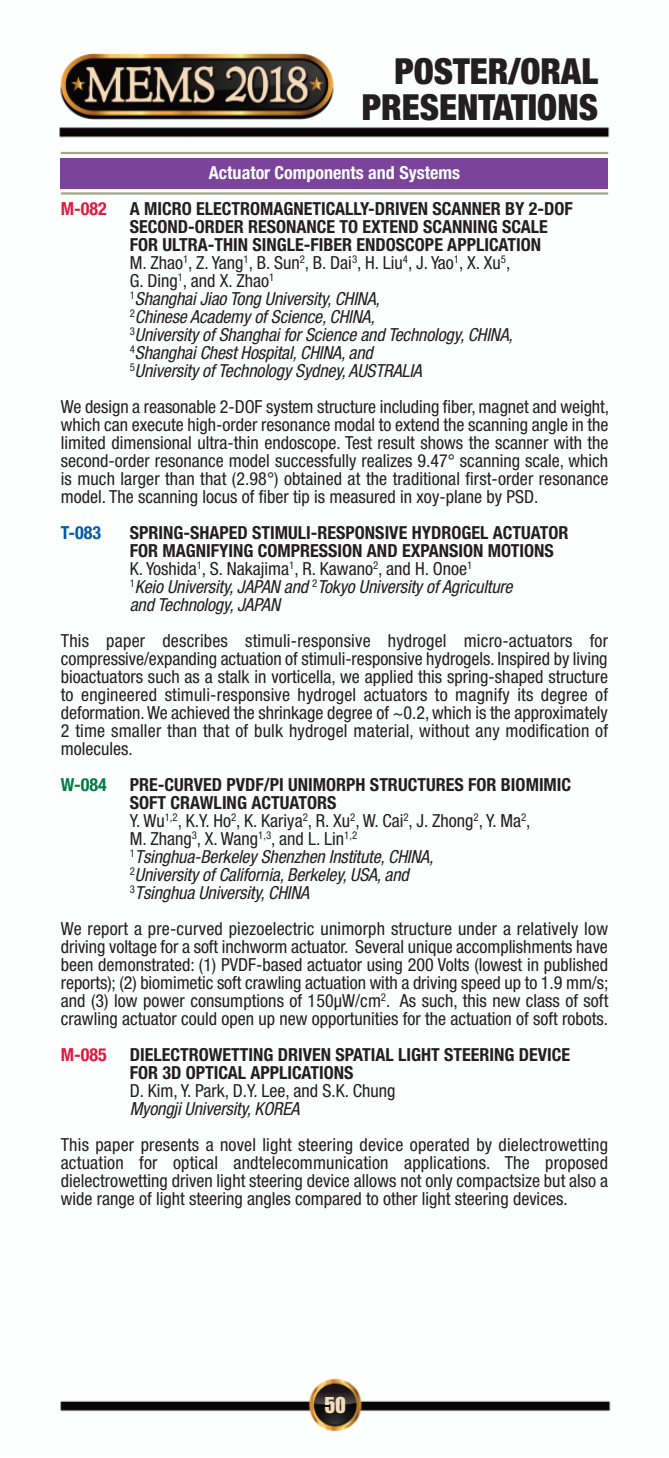
<style>
.page{position:relative;width:669px;height:1458px;background:#fff}
.page>*{position:absolute;margin:0;border:0;box-sizing:border-box;transform-origin:0 0}
.t1{font:900 condensed 36px/36px "Helvetica Neue LT Pro";color:#231f20;text-align:right}
.t2{font:20.25px "Impact";color:#f1dcbb}
.t3{font:condensed 18px/18px "Helvetica Neue LT Pro";color:#231f20;text-align:justify}
.t4{font:italic condensed 18px/18px "Helvetica Neue LT Pro";letter-spacing:-.01em;color:#231f20}
.t5{font:700 condensed 18px/18px "Helvetica Neue LT Pro";color:#231f20}
.t6{font:700 condensed 18px "Helvetica Neue LT Pro";color:#fff}
.t7{font:700 condensed 18px "Helvetica Neue LT Pro";color:#e4183e}
.t8{font:700 condensed 18px "Helvetica Neue LT Pro";color:#015ba9}
.t9{font:700 condensed 18px "Helvetica Neue LT Pro";color:#007d43}
.s1{font-weight:700;font-style:normal}
.s2{font-style:normal}
.s3{font-weight:400}
.s4{font-weight:400;font-style:italic}
</style>
<div class="page">
<img style="left:59px;top:53px;width:552px;height:1379px">
<hr style="left:61px;top:152px;width:546px;height:2px;background:#a1a784">
<hr style="left:61px;top:192px;width:546px;height:3px;background:#a1a784">
<div style="left:61px;top:158px;width:547px;height:30px;background:#7b4399"></div>
<h1 class="t1" style="left:361px;top:56px;width:237px">POSTER/ORAL<br>PRESENTATIONS</h1>
<p class="t6" style="left:209px;top:166px;width:252px">Actuator Components and Systems</p>
<p class="t7" style="left:61px;top:202px;width:47px">M-082</p>
<p class="t4" style="left:130px;top:201px;width:444px"><span class="s1">A MICRO ELECTROMAGNETICALLY-DRIVEN SCANNER BY 2-DOF SECOND-ORDER RESONANCE TO EXTEND SCANNING SCALE FOR ULTRA-THIN SINGLE-FIBER ENDOSCOPE APPLICATION<br></span><span class="s2">M. Zhao</span><sup>1</sup><span class="s2">, Z. Yang</span><sup>1</sup><span class="s2">, B. Sun</span><sup>2</sup><span class="s2">, B. Dai</span><sup>3</sup><span class="s2">, H. Liu</span><sup>4</sup><span class="s2">, J. Yao</span><sup>1</sup><span class="s2">, X. Xu</span><sup>5</sup><span class="s2">,<br>G. Ding</span><sup>1</sup><span class="s2">, and X. Zhao</span><sup>1<br>1</sup>Shanghai Jiao Tong University, CHINA,<br><sup>2</sup>Chinese Academy of Science, CHINA,<br><sup>3</sup>University of Shanghai for Science and Technology, CHINA, <sup>4</sup>Shanghai Chest Hospital, CHINA, and<br><sup>5</sup>University of Technology Sydney, AUSTRALIA</p>
<p class="t3" style="left:61px;top:399px;width:549px">We design a reasonable 2-DOF system structure including fiber, magnet and weight, which can execute high-order resonance modal to extend the scanning angle in the limited dimensional ultra-thin endoscope. Test result shows the scanner with the second-order resonance model successfully realizes 9.47° scanning scale, which is much larger than that (2.98°) obtained at the traditional first-order resonance model. The scanning locus of fiber tip is measured in xoy-plane by PSD.</p>
<p class="t8" style="left:61px;top:526px;width:42px">T-083</p>
<p class="t5" style="left:130px;top:525px;width:440px">SPRING-SHAPED STIMULI-RESPONSIVE HYDROGEL ACTUATOR FOR MAGNIFYING COMPRESSION AND EXPANSION MOTIONS <span class="s3">K. Yoshida</span><sup>1</sup><span class="s3">, S. Nakajima</span><sup>1</sup><span class="s3">, R. Kawano</span><sup>2</sup><span class="s3">, and H. Onoe</span><sup>1<br>1</sup><span class="s4">Keio University, JAPAN and</span> <sup>2</sup><span class="s4">Tokyo University of Agriculture<br>and Technology, JAPAN</span></p>
<p class="t3" style="left:61px;top:633px;width:548px">This paper describes stimuli-responsive hydrogel micro-actuators for compressive/expanding actuation of stimuli-responsive hydrogels. Inspired by living bioactuators such as a stalk in vorticella, we applied this spring-shaped structure to engineered stimuli-responsive hydrogel actuators to magnify its degree of deformation. We achieved the shrinkage degree of ~0.2, which is the approximately 2 time smaller than that of bulk hydrogel material, without any modification of molecules.</p>
<p class="t9" style="left:61px;top:778px;width:47px">W-084</p>
<p class="t4" style="left:130px;top:777px;width:443px"><span class="s1">PRE-CURVED PVDF/PI UNIMORPH STRUCTURES FOR BIOMIMIC SOFT CRAWLING ACTUATORS<br></span><span class="s2">Y. Wu</span><sup>1,2</sup><span class="s2">, K.Y. Ho</span><sup>2</sup><span class="s2">, K. Kariya</span><sup>2</sup><span class="s2">, R. Xu</span><sup>2</sup><span class="s2">, W. Cai</span><sup>2</sup><span class="s2">, J. Zhong</span><sup>2</sup><span class="s2">, Y. Ma</span><sup>2</sup><span class="s2">,<br>M. Zhang</span><sup>3</sup><span class="s2">, X. Wang</span><sup>1,3</sup><span class="s2">, and L. Lin</span><sup>1,2<br>1</sup>Tsinghua-Berkeley Shenzhen Institute, CHINA,<br><sup>2</sup>University of California, Berkeley, USA, and<br><sup>3</sup>Tsinghua University, CHINA</p>
<p class="t3" style="left:61px;top:921px;width:549px">We report a pre-curved piezoelectric unimorph structure under a relatively low driving voltage for a soft inchworm actuator. Several unique accomplishments have been demonstrated: (1) PVDF-based actuator using 200 Volts (lowest in published reports); (2) biomimetic soft crawling actuation with a driving speed up to 1.9 mm/s; and (3) low power consumptions of 150µW/cm<sup>2</sup>. As such, this new class of soft crawling actuator could open up new opportunities for the actuation of soft robots.</p>
<p class="t7" style="left:61px;top:1048px;width:47px">M-085</p>
<p class="t5" style="left:130px;top:1047px;width:442px">DIELECTROWETTING DRIVEN SPATIAL LIGHT STEERING DEVICE<br>FOR 3D OPTICAL APPLICATIONS</p>
<p class="t3" style="left:130px;top:1083px;width:267px">D. Kim, Y. Park, D.Y. Lee, and S.K. Chung</p>
<p class="t4" style="left:130px;top:1101px;width:171px">Myongji University, KOREA</p>
<p class="t3" style="left:61px;top:1137px;width:548px">This paper presents a novel light steering device operated by dielectrowetting actuation for optical andtelecommunication applications. The proposed dielectrowetting driven light steering device allows not only compactsize but also a wide range of light steering angles compared to other light steering devices.</p>
<p class="t2" style="left:324px;top:1394px;width:23px">50</p>
</div>
